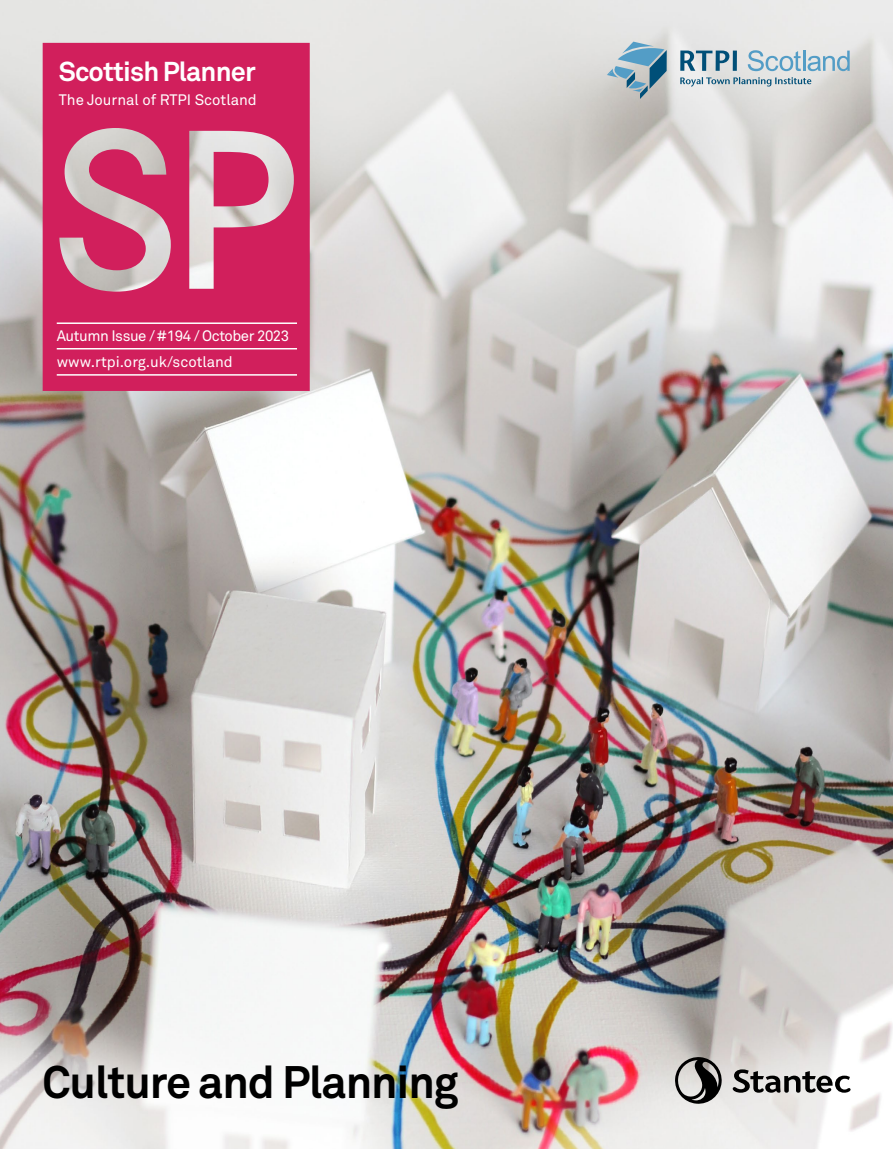
<style>
.page{position:relative;width:893px;height:1149px;background:#fff}
.page>*{position:absolute;margin:0;border:0;box-sizing:border-box;transform-origin:0 0}
.t1{font:700 45px "Akkurat Pro";letter-spacing:-.025em;color:#000}
.t2{font:700 27px "Akkurat Pro";letter-spacing:-.03em;color:#fff}
.t3{font:15px/25.5px "Akkurat Pro";letter-spacing:-.03em;color:#fff}
.t4{font:15px "Akkurat Pro";color:#fff}
</style>
<div class="page">
<img style="left:0;top:0;width:893px;height:1148px">
<svg style="left:43px;top:43px;width:267px;height:348px;background:#d24071"></svg>
<hr style="left:57px;top:322px;width:240px;height:2px;background:#fff">
<hr style="left:57px;top:348px;width:240px;height:1px;background:#fff">
<hr style="left:57px;top:374px;width:240px;height:1px;background:#fff">
<svg style="left:680px;top:77px;width:131px;height:9px"></svg>
<svg style="left:733px;top:51px;width:4px;height:20px"></svg>
<svg style="left:680px;top:50px;width:49px;height:21px"></svg>
<svg style="left:607px;top:42px;width:60px;height:57px;background:#94b0bd"></svg>
<svg style="left:748px;top:50px;width:53px;height:21px"></svg>
<hr style="left:803px;top:51px;width:2px;height:20px;background:#539dc6">
<svg style="left:808px;top:51px;width:42px;height:20px"></svg>
<svg style="left:674px;top:1055px;width:49px;height:49px;background:#888684"></svg>
<svg style="left:733px;top:1069px;width:117px;height:23px;background:#8e8e8d"></svg>
<h2 class="t2" style="left:59px;top:55px;width:198px">Scottish Planner</h2>
<p class="t4" style="left:59px;top:91px;width:199px">The Journal of RTPI Scotland</p>
<p class="t3" style="left:57px;top:323px;width:234px">Autumn Issue /#194 / October 2023 www.rtpi.org.uk/scotland</p>
<h1 class="t1" style="left:43px;top:1053px;width:418px">Culture and Planning</h1>
</div>
